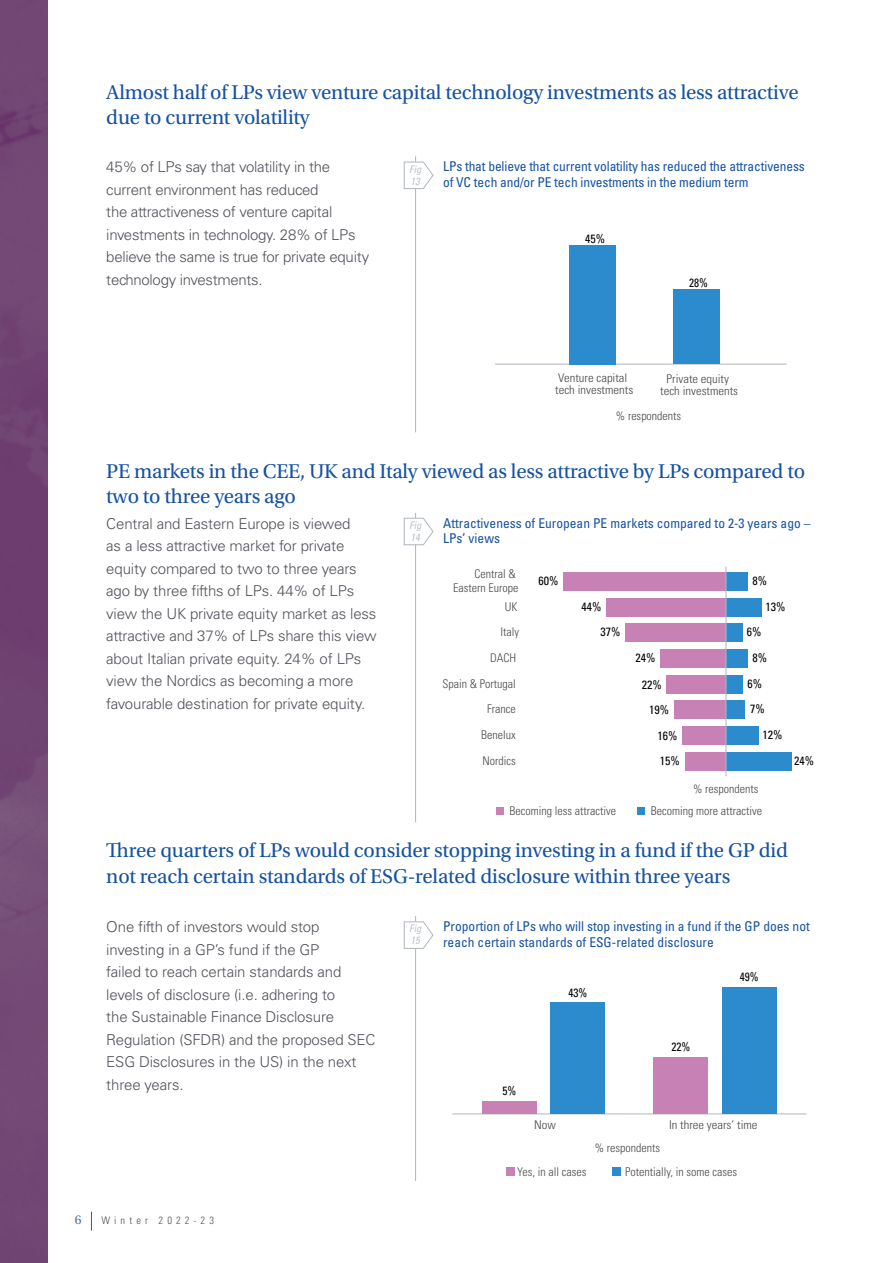
<style>
.page{position:relative;width:893px;height:1263px;background:#fff}
.page>*{position:absolute;margin:0;border:0;box-sizing:border-box;transform-origin:0 0}
.t1{font:21px/25.5px "Utopia Std";letter-spacing:-.01em;color:#1652a1}
.t2{font:300 15px/22.5px "Univers LT Std";letter-spacing:-.01em;color:#50535a}
.t3{font:condensed 13.5px/15.8px "Univers LT Std";color:#1652a1}
.t4{font:13.5px "Utopia Std";color:#4e6eb4}
.t5{font:300 condensed 12px/25.7px "Univers LT Std";color:#4a4a49;text-align:right}
.t6{font:300 condensed 12px/11.9px "Univers LT Std";color:#4a4a49;scale:1.05 1}
.t7{font:condensed 12px/25.7px "Univers LT Std";color:#000}
.t8{font:condensed 12px "Univers LT Std";color:#000;scale:.95 1}
.t9{font:italic condensed 10.5px/12px "Univers LT Std";color:#bec4ca}
.t10{font:300 condensed 10.5px "Univers LT Std";letter-spacing:.39em;color:#50535a}
</style>
<div class="page">
<img style="left:0;top:0;width:48px;height:1263px">
<svg style="left:91px;top:1212px;width:1px;height:18px"></svg>
<hr style="left:495px;top:364px;width:292px;height:1px;background:#afb6bd">
<div style="left:674px;top:290px;width:46px;height:74px;background:#2b8bcc"></div>
<div style="left:569px;top:245px;width:46px;height:119px;background:#2b8bcc"></div>
<div style="left:497px;top:808px;width:7px;height:7px;background:#c781b5"></div>
<div style="left:638px;top:808px;width:7px;height:7px;background:#2b8bcc"></div>
<div style="left:726px;top:572px;width:22px;height:19px;background:#2b8bcc"></div>
<div style="left:726px;top:598px;width:35px;height:18px;background:#2b8bcc"></div>
<div style="left:726px;top:624px;width:16px;height:18px;background:#2b8bcc"></div>
<div style="left:726px;top:649px;width:22px;height:19px;background:#2b8bcc"></div>
<div style="left:726px;top:675px;width:16px;height:18px;background:#2b8bcc"></div>
<div style="left:726px;top:701px;width:19px;height:18px;background:#2b8bcc"></div>
<div style="left:726px;top:726px;width:32px;height:19px;background:#2b8bcc"></div>
<div style="left:726px;top:752px;width:65px;height:18px;background:#2b8bcc"></div>
<div style="left:563px;top:572px;width:163px;height:19px;background:#c781b5"></div>
<div style="left:607px;top:598px;width:119px;height:18px;background:#c781b5"></div>
<div style="left:626px;top:624px;width:100px;height:18px;background:#c781b5"></div>
<div style="left:661px;top:649px;width:65px;height:19px;background:#c781b5"></div>
<div style="left:666px;top:675px;width:60px;height:18px;background:#c781b5"></div>
<div style="left:674px;top:701px;width:52px;height:18px;background:#c781b5"></div>
<div style="left:683px;top:726px;width:43px;height:19px;background:#c781b5"></div>
<div style="left:685px;top:752px;width:41px;height:18px;background:#c781b5"></div>
<hr style="left:726px;top:566px;width:1px;height:210px;background:#afb6bd">
<hr style="left:452px;top:1113px;width:354px;height:1px;background:#afb6bd">
<div style="left:506px;top:1167px;width:8px;height:9px;background:#c781b5"></div>
<div style="left:613px;top:1167px;width:8px;height:9px;background:#2b8bcc"></div>
<div style="left:722px;top:987px;width:55px;height:127px;background:#2b8bcc"></div>
<div style="left:653px;top:1057px;width:55px;height:57px;background:#c781b5"></div>
<div style="left:551px;top:1003px;width:54px;height:111px;background:#2b8bcc"></div>
<div style="left:482px;top:1101px;width:55px;height:13px;background:#c781b5"></div>
<hr style="left:415px;top:156px;width:1px;height:276px;background:#afb6bd">
<hr style="left:415px;top:916px;width:1px;height:265px;background:#afb6bd">
<svg style="left:403px;top:921px;width:31px;height:28px"></svg>
<svg style="left:403px;top:161px;width:31px;height:28px"></svg>
<hr style="left:415px;top:513px;width:1px;height:309px;background:#afb6bd">
<svg style="left:403px;top:517px;width:31px;height:28px"></svg>
<h1 class="t1" style="left:106px;top:80px;width:694px">Almost half of LPs view venture capital technology investments as less attractive due to current volatility</h1>
<p class="t2" style="left:106px;top:156px;width:264px">45% of LPs say that volatility in the current environment has reduced<br>the attractiveness of venture capital investments in technology. 28% of LPs believe the same is true for private equity technology investments.</p>
<p class="t9" style="left:409px;top:163px;width:14px">Fig<br>13</p>
<p class="t3" style="left:443px;top:159px;width:363px">LPs that believe that current volatility has reduced the attractiveness of VC tech and/or PE tech investments in the medium term</p>
<p class="t7" style="left:585px;top:225px;width:21px">45%</p>
<p class="t8" style="left:689px;top:275px;width:21px">28%</p>
<p class="t6" style="left:555px;top:372px;width:76px">Venture capital tech investments</p>
<p class="t6" style="left:660px;top:372px;width:76px;text-align:center">Private equity tech investments</p>
<p class="t5" style="left:616px;top:403px;width:67px">% respondents</p>
<h1 class="t1" style="left:106px;top:459px;width:700px">PE markets in the CEE, UK and Italy viewed as less attractive by LPs compared to two to three years ago</h1>
<p class="t2" style="left:106px;top:512px;width:272px">Central and Eastern Europe is viewed<br>as a less attractive market for private equity compared to two to three years ago by three fifths of LPs. 44% of LPs view the UK private equity market as less attractive and 37% of LPs share this view about Italian private equity. 24% of LPs view the Nordics as becoming a more favourable destination for private equity.</p>
<p class="t9" style="left:409px;top:519px;width:14px">Fig<br>14</p>
<p class="t3" style="left:443px;top:515px;width:369px">Attractiveness of European PE markets compared to 2-3 years ago –<br>LPs’ views</p>
<p class="t7" style="left:539px;top:568px;width:21px">60%</p>
<p class="t7" style="left:601px;top:593px;width:21px;text-indent:-19px">44%<br>37%</p>
<p class="t7" style="left:635px;top:645px;width:21px">24%</p>
<p class="t7" style="left:642px;top:671px;width:21px">22%</p>
<p class="t7" style="left:649px;top:696px;width:21px">19%</p>
<p class="t7" style="left:657px;top:722px;width:21px">16%</p>
<p class="t7" style="left:660px;top:748px;width:21px">15%</p>
<p class="t5" style="left:453px;top:566px;width:67px;line-height:14.4px">Central &amp;<br>Eastern Europe</p>
<p class="t5" style="left:490px;top:594px;width:30px">UK<br>Italy<br>DACH</p>
<p class="t7" style="left:752px;top:568px;width:16px">8%</p>
<p class="t7" style="left:765px;top:593px;width:21px">13%</p>
<p class="t7" style="left:747px;top:619px;width:16px">6%</p>
<p class="t7" style="left:752px;top:645px;width:16px">8%</p>
<p class="t7" style="left:747px;top:670px;width:16px">6%</p>
<p class="t7" style="left:750px;top:696px;width:16px">7%</p>
<p class="t7" style="left:762px;top:722px;width:21px">12%</p>
<p class="t5" style="left:442px;top:671px;width:75px">Spain &amp; Portugal</p>
<p class="t5" style="left:481px;top:696px;width:36px;text-align:center">France<br>Benelux<br>Nordics</p>
<p class="t7" style="left:794px;top:747px;width:21px">24%</p>
<p class="t5" style="left:693px;top:776px;width:67px">% respondents</p>
<p class="t5" style="left:510px;top:798px;width:108px">Becoming less attractive</p>
<p class="t5" style="left:651px;top:798px;width:113px">Becoming more attractive</p>
<h1 class="t1" style="left:106px;top:838px;width:683px">Three quarters of LPs would consider stopping investing in a fund if the GP did not reach certain standards of ESG-related disclosure within three years</h1>
<p class="t2" style="left:106px;top:916px;width:271px">One fifth of investors would stop investing in a GP’s fund if the GP<br>failed to reach certain standards and levels of disclosure (i.e. adhering to<br>the Sustainable Finance Disclosure Regulation (SFDR) and the proposed SEC ESG Disclosures in the US) in the next three years.</p>
<p class="t4" style="left:75px;top:1212px;width:8px">6</p>
<p class="t10" style="left:101px;top:1214px;width:114px">Winter 2022-23</p>
<p class="t9" style="left:409px;top:922px;width:14px">Fig<br>15</p>
<p class="t3" style="left:443px;top:918px;width:368px">Proportion of LPs who will stop investing in a fund if the GP does not reach certain standards of ESG-related disclosure</p>
<p class="t8" style="left:503px;top:1083px;width:16px">5%</p>
<p class="t8" style="left:568px;top:985px;width:21px">43%</p>
<p class="t8" style="left:671px;top:1039px;width:21px">22%</p>
<p class="t8" style="left:740px;top:969px;width:21px">49%</p>
<p class="t6" style="left:534px;top:1119px;width:22px">Now</p>
<p class="t6" style="left:669px;top:1119px;width:86px">In three years’ time</p>
<p class="t5" style="left:595px;top:1135px;width:67px">% respondents</p>
<p class="t5" style="left:517px;top:1159px;width:71px">Yes, in all cases</p>
<p class="t5" style="left:625px;top:1158px;width:114px">Potentially, in some cases</p>
</div>
